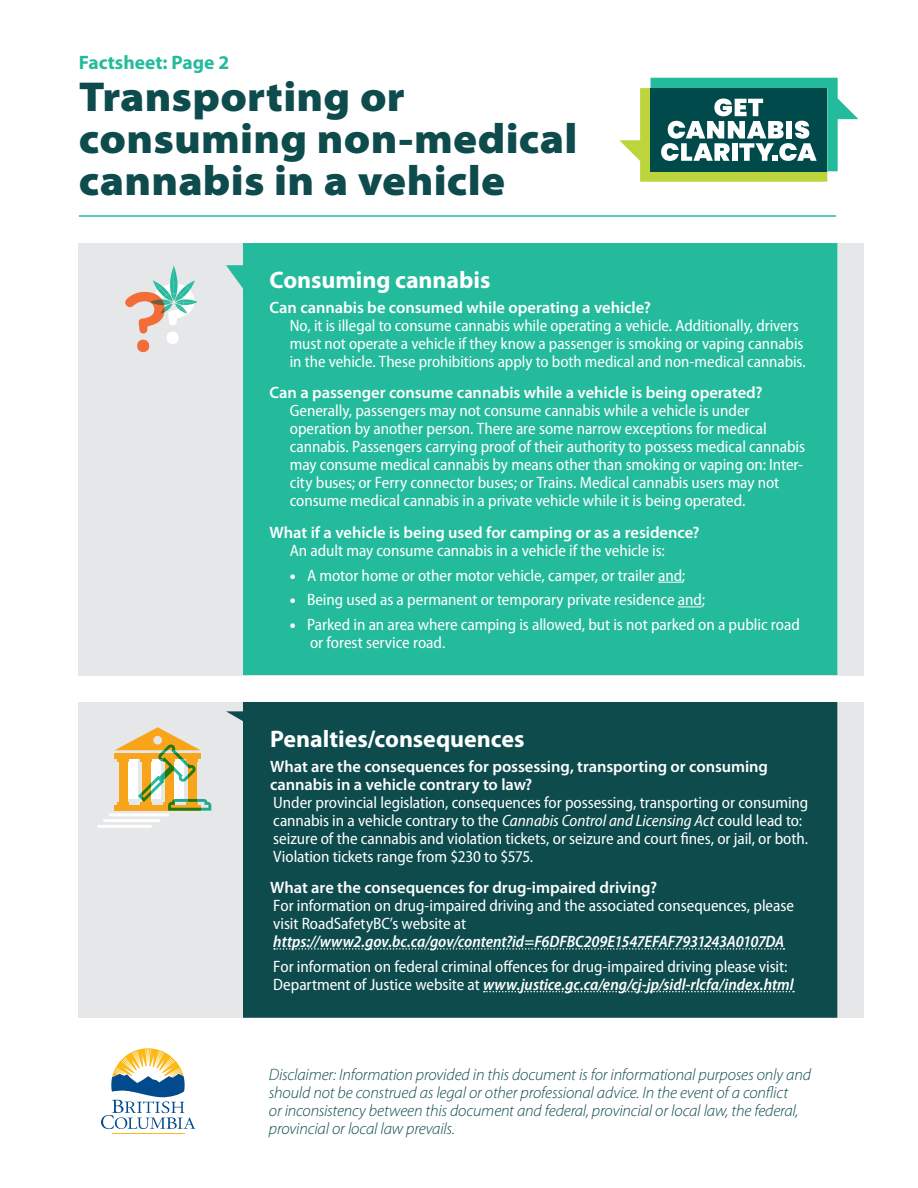
<style>
.page{position:relative;width:918px;height:1188px;background:#fff}
.page>*{position:absolute;margin:0;border:0;box-sizing:border-box;transform-origin:0 0}
.t1{font:900 semi-expanded 42px/42px "Myriad Pro";letter-spacing:.005em;color:#0e4b4d}
.head{font:700 24px "Myriad Pro";letter-spacing:-.005em;color:#fff}
.t2{font:700 19.5px "Myriad Pro";color:#24bb9d}
.bullets{font:semi-condensed 16.5px/18px "Myriad Pro";letter-spacing:-.005em;color:#fff}
.body{font:600 16.5px/18px "Myriad Pro";letter-spacing:-.005em;color:#fff}
.body-2{font:italic 300 16.5px/18px "Myriad Pro";letter-spacing:-.01em;color:#0e4b4d}
.s1{font-weight:900;font-stretch:normal}
.s2{font-style:italic}
.s3{font-weight:600;font-style:italic}
</style>
<div class="page">
<hr style="left:79px;top:215px;width:757px;height:2px;background:#24bb9d">
<svg style="left:619px;top:78px;width:239px;height:104px"></svg>
<div style="left:79px;top:243px;width:785px;height:432px;background:#e6e7e9"></div>
<div style="left:79px;top:702px;width:785px;height:316px;background:#e6e7e9"></div>
<div style="left:226px;top:243px;width:611px;height:432px;background:#24bb9d"></div>
<svg style="left:658px;top:582px;width:24px;height:1px"></svg>
<svg style="left:678px;top:607px;width:24px;height:1px"></svg>
<svg style="left:226px;top:702px;width:611px;height:316px;background:#1c5557"></svg>
<svg style="left:274px;top:948px;width:510px;height:2px"></svg>
<svg style="left:484px;top:991px;width:310px;height:1px"></svg>
<hr style="left:112px;top:1133px;width:72px;height:1px;background:#fcb814">
<svg style="left:101px;top:1048px;width:94px;height:81px"></svg>
<hr style="left:109px;top:813px;width:60px;height:3px;background:#fff">
<hr style="left:103px;top:819px;width:58px;height:3px;background:#fff">
<hr style="left:97px;top:825px;width:55px;height:3px;background:#fff">
<svg style="left:115px;top:727px;width:96px;height:84px"></svg>
<svg style="left:125px;top:266px;width:73px;height:86px"></svg>
<p class="t2" style="left:79px;top:51px;width:152px">Factsheet: Page 2</p>
<p class="t1" style="left:79px;top:76px;width:500px">Transporting or consuming non-medical cannabis in a vehicle</p>
<p class="head" style="left:270px;top:267px;width:222px">Consuming cannabis</p>
<p class="body" style="left:270px;top:299px;width:383px">Can cannabis be consumed while operating a vehicle?</p>
<p class="bullets" style="left:290px;top:317px;width:517px">No, it is illegal to consume cannabis while operating a vehicle. Additionally, drivers must not operate a vehicle if they know a passenger is smoking or vaping cannabis in the vehicle. These prohibitions apply to both medical and non-medical cannabis.</p>
<p class="body" style="left:270px;top:384px;width:495px">Can a passenger consume cannabis while a vehicle is being operated?</p>
<p class="bullets" style="left:290px;top:402px;width:517px">Generally, passengers may not consume cannabis while a vehicle is under operation by another person. There are some narrow exceptions for medical cannabis. Passengers carrying proof of their authority to possess medical cannabis may consume medical cannabis by means other than smoking or vaping on: Inter&shy;city buses; or Ferry connector buses; or Trains. Medical cannabis users may not consume medical cannabis in a private vehicle while it is being operated.</p>
<p class="body" style="left:270px;top:524px;width:432px">What if a vehicle is being used for camping or as a residence?</p>
<p class="bullets" style="left:290px;top:542px;width:377px">An adult may consume cannabis in a vehicle if the vehicle is:</p>
<p class="bullets" style="left:290px;top:566px;width:397px"><span class="s1">•</span> A motor home or other motor vehicle, camper, or trailer and;</p>
<p class="bullets" style="left:290px;top:591px;width:417px"><span class="s1">•</span> Being used as a permanent or temporary private residence and;</p>
<p class="bullets" style="left:310px;top:616px;width:491px;text-indent:-20px"><span class="s1">•</span> Parked in an area where camping is allowed, but is not parked on a public road or forest service road.</p>
<p class="head" style="left:270px;top:725px;width:256px">Penalties/consequences</p>
<p class="body" style="left:270px;top:757px;width:500px">What are the consequences for possessing, transporting or consuming cannabis in a vehicle contrary to law?</p>
<p class="bullets" style="left:273px;top:794px;width:537px">Under provincial legislation, consequences for possessing, transporting or consuming cannabis in a vehicle contrary to the <span class="s2">Cannabis Control and Licensing Act</span> could lead to: seizure of the cannabis and violation tickets, or seizure and court fines, or jail, or both.<br>Violation tickets range from $230 to $575.</p>
<p class="body" style="left:270px;top:879px;width:389px">What are the consequences for drug-impaired driving?</p>
<p class="bullets" style="left:273px;top:897px;width:522px">For information on drug-impaired driving and the associated consequences, please visit RoadSafetyBC’s website at <span class="s3">https://www2.gov.bc.ca/gov/content?id=F6DFBC209E1547EFAF7931243A0107DA</span></p>
<p class="bullets" style="left:273px;top:958px;width:522px">For information on federal criminal offences for drug-impaired driving please visit:<br>Department of Justice website at <span class="s3">www.justice.gc.ca/eng/cj-jp/sidl-rlcfa/index.html</span></p>
<p class="body-2" style="left:269px;top:1065px;width:544px">Disclaimer: Information provided in this document is for informational purposes only and should not be construed as legal or other professional advice. In the event of a conflict<br>or inconsistency between this document and federal, provincial or local law, the federal, provincial or local law prevails.</p>
</div>
